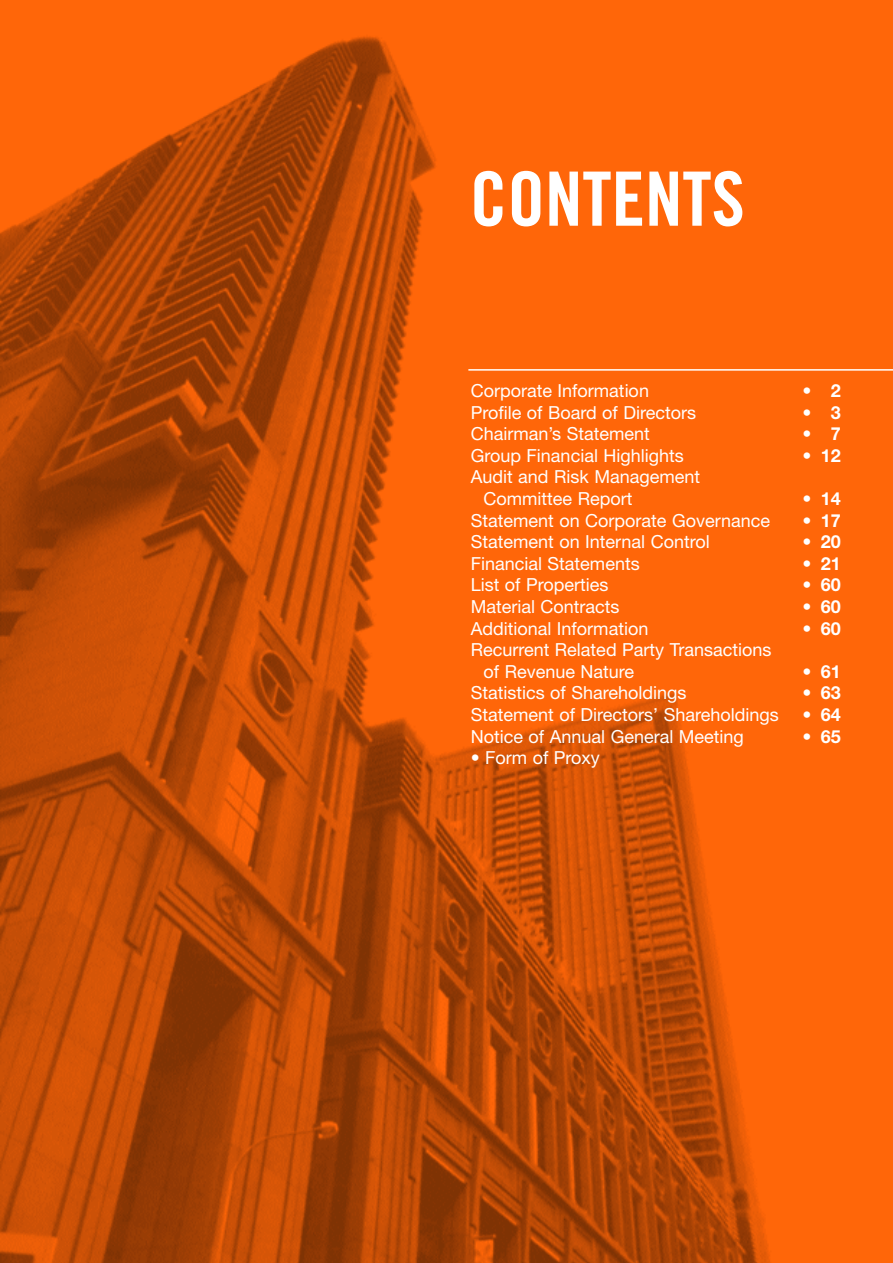
<style>
.page{position:relative;width:893px;height:1263px;background:#fff}
.page>*{position:absolute;margin:0;border:0;box-sizing:border-box;transform-origin:0 0}
.t1{font:75px "Trade Gothic Bold Cond Twenty";color:#fff}
.t2{font:18px/21.6px "Helvetica Neue";color:#fff}
.t3{font:700 18px "Helvetica Neue";color:#fff}
.s1{font-weight:700}
.s2{font-weight:400}
</style>
<div class="page">
<img style="left:0;top:0;width:892px;height:1263px">
<hr style="left:468px;top:369px;width:424px;height:2px;background:#fff">
<h1 class="t1" style="left:470px;top:172px;width:276px">CONTENTS</h1>
<p class="t2" style="left:471px;top:382px;width:180px">Corporate Information</p>
<p class="t2" style="left:802px;top:382px;width:40px">• <span class="s1">2</span></p>
<p class="t2" style="left:471px;top:403px;width:227px">Profile of Board of Directors</p>
<p class="t2" style="left:802px;top:403px;width:40px">• <span class="s1">3</span></p>
<p class="t2" style="left:471px;top:425px;width:180px">Chairman’s Statement</p>
<p class="t2" style="left:802px;top:425px;width:40px">• <span class="s1">7</span></p>
<p class="t2" style="left:471px;top:446px;width:214px">Group Financial Highlights</p>
<p class="t3" style="left:802px;top:449px;width:40px"><span class="s2">•</span> 12</p>
<p class="t2" style="left:483px;top:468px;width:218px;text-indent:-13px">Audit and Risk Management<br>Committee Report</p>
<p class="t3" style="left:802px;top:492px;width:40px"><span class="s2">•</span> 14</p>
<p class="t2" style="left:471px;top:511px;width:301px">Statement on Corporate Governance</p>
<p class="t3" style="left:802px;top:514px;width:40px"><span class="s2">•</span> 17</p>
<p class="t2" style="left:471px;top:533px;width:240px">Statement on Internal Control</p>
<p class="t3" style="left:802px;top:535px;width:40px"><span class="s2">•</span> 20</p>
<p class="t2" style="left:471px;top:554px;width:170px">Financial Statements</p>
<p class="t3" style="left:802px;top:557px;width:40px"><span class="s2">•</span> 21</p>
<p class="t2" style="left:471px;top:576px;width:139px">List of Properties</p>
<p class="t3" style="left:802px;top:579px;width:40px"><span class="s2">•</span> 60</p>
<p class="t2" style="left:471px;top:598px;width:150px">Material Contracts</p>
<p class="t3" style="left:802px;top:600px;width:40px"><span class="s2">•</span> 60</p>
<p class="t2" style="left:471px;top:619px;width:179px">Additional Information</p>
<p class="t3" style="left:802px;top:622px;width:40px"><span class="s2">•</span> 60</p>
<p class="t2" style="left:483px;top:641px;width:289px;text-indent:-13px">Recurrent Related Party Transactions of Revenue Nature</p>
<p class="t3" style="left:802px;top:665px;width:40px"><span class="s2">•</span> 61</p>
<p class="t2" style="left:471px;top:684px;width:217px">Statistics of Shareholdings</p>
<p class="t3" style="left:802px;top:687px;width:40px"><span class="s2">•</span> 63</p>
<p class="t2" style="left:471px;top:706px;width:309px">Statement of Directors’ Shareholdings</p>
<p class="t3" style="left:802px;top:708px;width:40px"><span class="s2">•</span> 64</p>
<p class="t2" style="left:471px;top:727px;width:274px">Notice of Annual General Meeting</p>
<p class="t3" style="left:802px;top:730px;width:40px"><span class="s2">•</span> 65</p>
<p class="t2" style="left:471px;top:749px;width:131px">• Form of Proxy</p>
</div>
